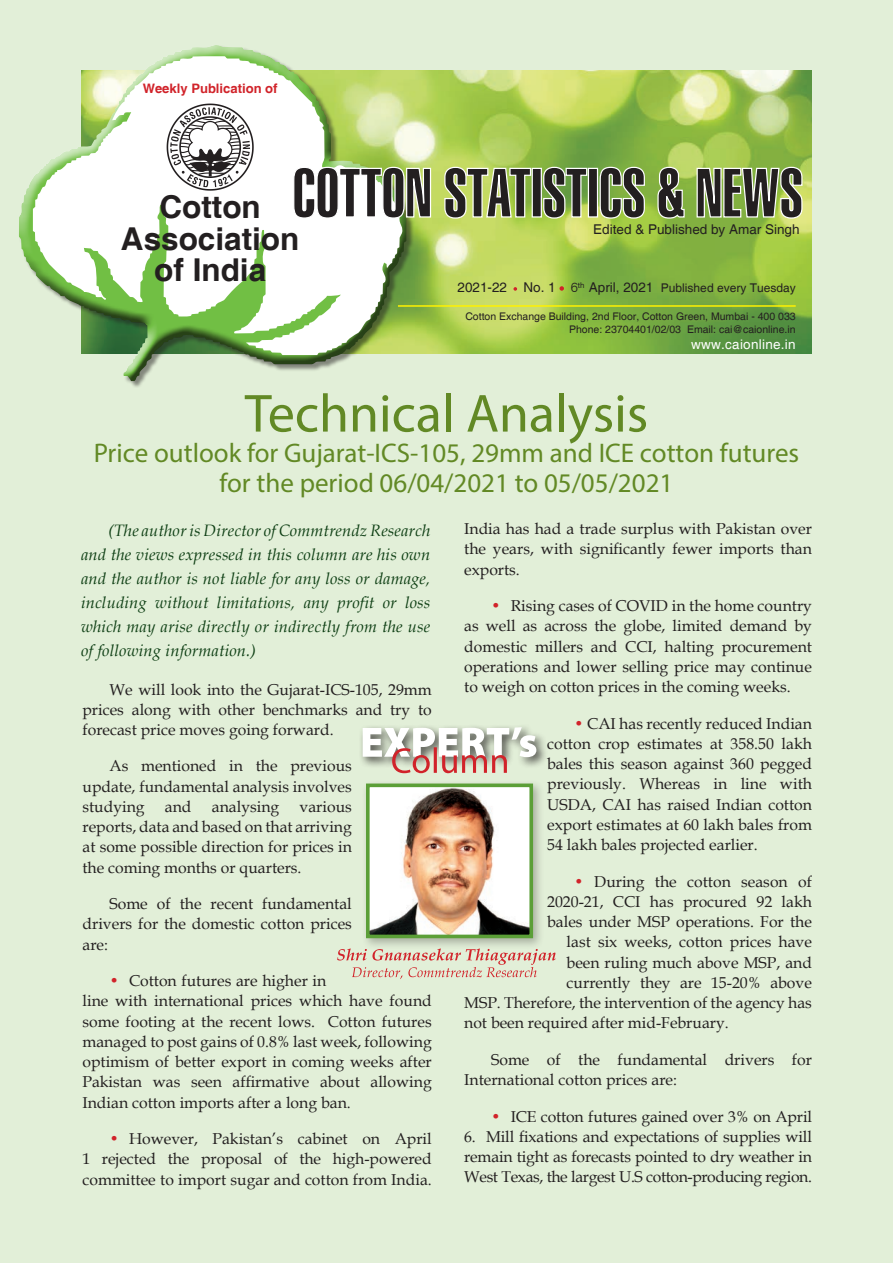
<style>
.page{position:relative;width:893px;height:1263px;background:#e2efd8}
.page>*{position:absolute;margin:0;border:0;box-sizing:border-box;transform-origin:0 0}
.SUB_HEAD{font:54px "Myriad Pro";color:#628925}
.t1{font:700 31.5px "Helvetica";color:#231f20}
.SUB_HEAD-2{font:27px/30px "Myriad Pro";color:#628925;text-align:center}
.BODY_TEXT{font:italic 16.5px/24px "Book Antiqua";letter-spacing:.01em;color:#0d3e13;text-align:justify}
.BODY_TEXT-2{font:15.75px/20.2px "Book Antiqua";color:#231f20;text-align:justify}
.t2{font:13.5px "Helvetica";color:#231f20}
.t3{font:13.5px "Helvetica";letter-spacing:.02em;color:#fff}
.t4{font:700 13.05px "Helvetica";color:#d1232a}
.t5{font:10.5px "Helvetica";color:#231f20}
.s1{font-family:"Swiss 721 BT";font-weight:300}
.s2{font-size:12px}
.s3{color:#d1232a}
</style>
<div class="page">
<img style="left:414px;top:70px;width:398px;height:284px">
<div style="left:19px;top:45px;width:395px;height:343px;background:#231f20;opacity:.5"></div>
<div style="left:17px;top:44px;width:387px;height:338px;background:#fff;opacity:.75"></div>
<div style="left:18px;top:81px;width:389px;height:301px;background:#231f20;opacity:.75"></div>
<svg style="left:33px;top:56px;width:370px;height:299px;background:#d5e5c6"></svg>
<svg style="left:513px;top:287px;width:4px;height:4px"></svg>
<svg style="left:559px;top:286px;width:5px;height:5px"></svg>
<svg style="left:167px;top:104px;width:87px;height:87px;background:#bcbbbc"></svg>
<svg style="left:293px;top:146px;width:510px;height:73px;background:#849361"></svg>
<hr style="left:398px;top:305px;width:398px;height:2px;background:#fff101">
<svg style="left:337px;top:948px;width:219px;height:31px"></svg>
<div style="left:358px;top:723px;width:190px;height:46px;background:#231f20;opacity:.75"></div>
<svg style="left:363px;top:727px;width:173px;height:46px"></svg>
<div style="left:362px;top:779px;width:183px;height:171px;background:#231f20;opacity:.3"></div>
<img style="left:371px;top:788px;width:157px;height:145px">
<div style="left:366px;top:783px;width:167px;height:155px;border:4px solid #5b9f37"></div>
<p class="t4" style="left:143px;top:80px;width:136px">Weekly Publication of</p>
<p class="t1" style="left:159px;top:188px;width:103px">Cotton</p>
<p class="t1" style="left:121px;top:219px;width:180px">Association</p>
<p class="t1" style="left:154px;top:251px;width:113px">of India</p>
<p class="t2" style="left:593px;top:222px;width:208px">Edited &amp; Published by Amar Singh</p>
<p class="t2" style="left:458px;top:280px;width:340px">2021-22 No. 1 <span class="s1">6</span><sup>th</sup> April, 2021 <span class="s2">Published every Tuesday</span></p>
<p class="t5" style="left:465px;top:310px;width:332px">Cotton Exchange Building, 2nd Floor, Cotton Green, Mumbai - 400 033</p>
<p class="t5" style="left:569px;top:323px;width:228px">Phone: 23704401/02/03 Email: cai@caionline.in</p>
<p class="t3" style="left:691px;top:336px;width:106px">www.caionline.in</p>
<p class="SUB_HEAD" style="left:245px;top:380px;width:405px">Technical Analysis</p>
<p class="SUB_HEAD-2" style="left:94px;top:437px;width:707px">Price outlook for Gujarat-ICS-105, 29mm and ICE cotton futures for the period 06/04/2021 to 05/05/2021</p>
<p class="BODY_TEXT" style="left:81px;top:518px;width:351px;text-indent:27px">(The author is Director of Commtrendz Research and the views expressed in this column are his own and the author is not liable for any loss or damage, including without limitations, any profit or loss which may arise directly or indirectly from the use of following information.)</p>
<p class="BODY_TEXT-2" style="left:82px;top:679px;width:351px;text-indent:27px">We will look into the Gujarat-ICS-105, 29mm prices along with other benchmarks and try to forecast price moves going forward.</p>
<p class="BODY_TEXT-2" style="left:82px;top:756px;width:271px;text-indent:27px">As mentioned in the previous update, fundamental analysis involves studying</p>
<p class="BODY_TEXT-2" style="left:165px;top:796px;width:28px">and</p>
<p class="BODY_TEXT-2" style="left:212px;top:796px;width:69px">analysing</p>
<p class="BODY_TEXT-2" style="left:82px;top:796px;width:271px;text-indent:217px">various reports, data and based on that arriving at some possible direction for prices in the coming months or quarters.</p>
<p class="BODY_TEXT-2" style="left:82px;top:893px;width:271px;text-indent:27px">Some of the recent fundamental drivers for the domestic cotton prices are:</p>
<p class="BODY_TEXT-2" style="left:82px;top:970px;width:351px;text-align:left;text-indent:27px"><span class="s3">•</span> Cotton futures are higher in<br>line with international prices which have found some footing at the recent lows. Cotton futures managed to post gains of 0.8% last week, following optimism of better export in coming weeks after Pakistan was seen affirmative about allowing Indian cotton imports after a long ban.</p>
<p class="BODY_TEXT-2" style="left:82px;top:1128px;width:351px;text-indent:27px"><span class="s3">•</span> However, Pakistan’s cabinet on April 1 rejected the proposal of the high-powered committee to import sugar and cotton from India.</p>
<p class="BODY_TEXT-2" style="left:464px;top:518px;width:349px">India has had a trade surplus with Pakistan over the years, with significantly fewer imports than exports.</p>
<p class="BODY_TEXT-2" style="left:464px;top:595px;width:349px;text-indent:27px"><span class="s3">•</span> Rising cases of COVID in the home country as well as across the globe, limited demand by domestic millers and CCI, halting procurement operations and lower selling price may continue to weigh on cotton prices in the coming weeks.</p>
<p class="BODY_TEXT-2" style="left:547px;top:713px;width:266px;text-indent:27px"><span class="s3">•</span> CAI has recently reduced Indian cotton crop estimates at 358.50 lakh bales this season against 360 pegged previously. Whereas in line with USDA, CAI has raised Indian cotton export estimates at 60 lakh bales from 54 lakh bales projected earlier.</p>
<p class="BODY_TEXT-2" style="left:574px;top:871px;width:239px"><span class="s3">•</span> During the cotton season of</p>
<p class="BODY_TEXT-2" style="left:547px;top:891px;width:266px">2020-21, CCI has procured 92 lakh</p>
<p class="BODY_TEXT-2" style="left:547px;top:911px;width:266px">bales under MSP operations. For the</p>
<p class="BODY_TEXT-2" style="left:567px;top:931px;width:247px">last six weeks, cotton prices have</p>
<p class="BODY_TEXT-2" style="left:567px;top:952px;width:247px">been ruling much above MSP, and</p>
<p class="BODY_TEXT-2" style="left:567px;top:972px;width:247px">currently they are 15-20% above</p>
<p class="BODY_TEXT-2" style="left:464px;top:992px;width:349px">MSP. Therefore, the intervention of the agency has</p>
<p class="BODY_TEXT-2" style="left:464px;top:1012px;width:266px">not been required after mid-February.</p>
<p class="BODY_TEXT-2" style="left:464px;top:1049px;width:349px;text-indent:27px">Some of the fundamental drivers for<br>International cotton prices are:</p>
<p class="BODY_TEXT-2" style="left:491px;top:1106px;width:322px"><span class="s3">•</span> ICE cotton futures gained over 3% on April</p>
<p class="BODY_TEXT-2" style="left:464px;top:1126px;width:349px">6. Mill fixations and expectations of supplies will remain tight as forecasts pointed to dry weather in West Texas, the largest U.S cotton-producing region.</p>
</div>
